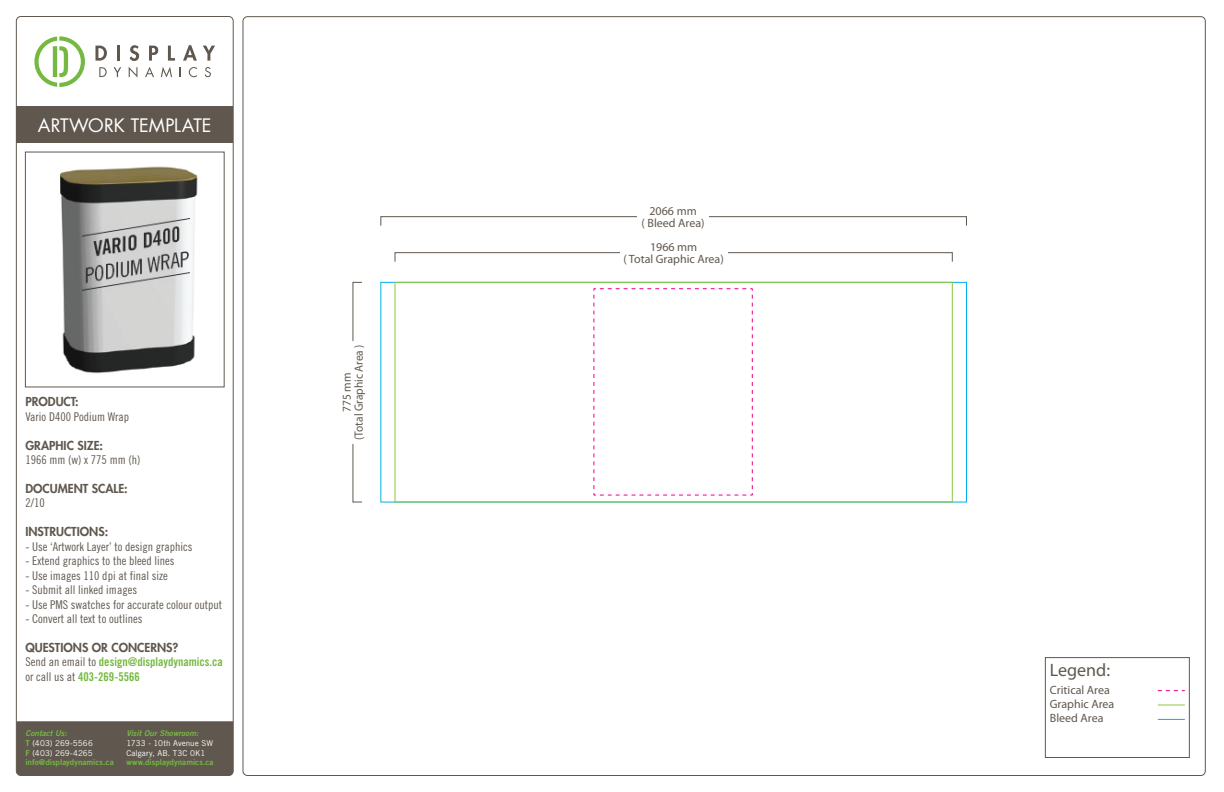
<style>
.page{position:relative;width:1224px;height:792px;background:#fff}
.page>*{position:absolute;margin:0;border:0;box-sizing:border-box;transform-origin:0 0}
.t1{font:18.1px "Futura";color:#fff}
.t2{font:18px "Myriad Pro";color:#60584e}
.t3{font:12px "Trade Gothic Cond Eighteen";color:#60584e}
.t4{font:12px/14.4px "Myriad Pro";color:#60584e;text-align:center}
.t5{font:800 12px "Futura";color:#60584e}
.t6{font:12px/14.5px "Trade Gothic Bold Cond Twenty";color:#76b942}
.t7{font:12px/12px "Myriad Pro";color:#60584e;text-align:center;scale:.95 1}
.t8{font:8px/9.6px "Trade Gothic LT Std";letter-spacing:.01em;color:#fff}
.t9{font:8px "Trade Gothic LT Std Bd 2";letter-spacing:.005em;color:#76b942}
.t10{font:8px "Trade Gothic LT Std Bd 2 Obl";letter-spacing:.01em;color:#76b942}
.s1{font-family:"Trade Gothic Cond Eighteen";color:#60584e}
.s2{font-family:"Trade Gothic LT Std Bd 2";color:#76b942}
</style>
<div class="page">
<div style="left:1045px;top:657px;width:144px;height:101px;border:1px solid #60584e"></div>
<svg style="left:1158px;top:690px;width:27px;height:1px"></svg>
<svg style="left:1158px;top:704px;width:27px;height:1px"></svg>
<svg style="left:1158px;top:719px;width:27px;height:1px"></svg>
<div style="left:395px;top:252px;width:558px;height:10px;border:1px solid #60584e"></div>
<div style="left:620px;top:235px;width:108px;height:36px;background:#fff"></div>
<div style="left:380px;top:216px;width:587px;height:10px;border:1px solid #60584e"></div>
<div style="left:637px;top:199px;width:72px;height:36px;background:#fff"></div>
<svg style="left:593px;top:288px;width:160px;height:208px"></svg>
<div style="left:395px;top:282px;width:558px;height:221px;border:1px solid #8bc63e"></div>
<img style="left:60px;top:166px;width:138px;height:208px">
<div style="left:18px;top:721px;width:214px;height:53px;background:#60584e"></div>
<svg style="left:95px;top:46px;width:12px;height:15px"></svg>
<hr style="left:117px;top:46px;width:3px;height:15px;background:#60584e">
<svg style="left:130px;top:45px;width:9px;height:16px"></svg>
<svg style="left:149px;top:46px;width:9px;height:15px"></svg>
<svg style="left:168px;top:46px;width:7px;height:15px"></svg>
<svg style="left:183px;top:45px;width:14px;height:16px"></svg>
<svg style="left:203px;top:46px;width:12px;height:15px"></svg>
<svg style="left:99px;top:67px;width:8px;height:10px"></svg>
<svg style="left:114px;top:67px;width:7px;height:10px"></svg>
<svg style="left:129px;top:67px;width:8px;height:11px"></svg>
<svg style="left:145px;top:67px;width:9px;height:10px"></svg>
<svg style="left:161px;top:67px;width:11px;height:10px"></svg>
<svg style="left:189px;top:67px;width:8px;height:10px"></svg>
<svg style="left:205px;top:67px;width:6px;height:10px"></svg>
<svg style="left:34px;top:36px;width:51px;height:51px"></svg>
<div style="left:16px;top:107px;width:217px;height:36px;background:#60584e"></div>
<div style="left:16px;top:16px;width:218px;height:760px;border:1px solid #60584e;border-radius:5px"></div>
<h1 class="t1" style="left:38px;top:113px;width:175px">ARTWORK TEMPLATE</h1>
<p class="t5" style="left:25px;top:394px;width:55px">PRODUCT:</p>
<p class="t3" style="left:25px;top:409px;width:105px">Vario D400 Podium Wrap</p>
<p class="t5" style="left:25px;top:437px;width:79px">GRAPHIC SIZE:</p>
<p class="t3" style="left:25px;top:453px;width:117px">1966 mm (w) x 775 mm (h)</p>
<p class="t5" style="left:25px;top:481px;width:104px">DOCUMENT SCALE:</p>
<p class="t3" style="left:25px;top:496px;width:21px">2/10</p>
<p class="t5" style="left:25px;top:524px;width:84px">INSTRUCTIONS:</p>
<p class="t3" style="left:25px;top:539px;width:169px">- Use ‘Artwork Layer’ to design graphics</p>
<p class="t3" style="left:25px;top:554px;width:151px">- Extend graphics to the bleed lines</p>
<p class="t3" style="left:25px;top:568px;width:144px">- Use images 110 dpi at final size</p>
<p class="t3" style="left:25px;top:583px;width:113px">- Submit all linked images</p>
<p class="t3" style="left:25px;top:597px;width:198px">- Use PMS swatches for accurate colour output</p>
<p class="t3" style="left:25px;top:612px;width:119px">- Convert all text to outlines</p>
<p class="t5" style="left:25px;top:640px;width:155px">QUESTIONS OR CONCERNS?</p>
<p class="t6" style="left:25px;top:655px;width:199px"><span class="s1">Send an email to</span> design@displaydynamics.ca <span class="s1">or call us at</span> 403-269-5566</p>
<p class="t10" style="left:25px;top:729px;width:43px">Contact Us:</p>
<p class="t8" style="left:25px;top:738px;width:69px"><span class="s2">T</span> (403) 269-5566<br><span class="s2">F</span> (403) 269-4265</p>
<p class="t9" style="left:25px;top:758px;width:90px">info@displaydynamics.ca</p>
<p class="t10" style="left:126px;top:729px;width:74px">Visit Our Showroom:</p>
<p class="t8" style="left:126px;top:738px;width:88px">1733 - 10th Avenue SW<br>Calgary, AB. T3C 0K1</p>
<p class="t9" style="left:126px;top:758px;width:89px">www.displaydynamics.ca</p>
<p class="t7" style="left:341px;top:440px;width:103px;rotate:-90deg">775 mm<br>(Total Graphic Area )</p>
<p class="t4" style="left:642px;top:205px;width:64px;line-height:12px">2066 mm<br>( Bleed Area)</p>
<p class="t4" style="left:624px;top:241px;width:102px;line-height:12px">1966 mm<br>( Total Graphic Area)</p>
<h2 class="t2" style="left:1050px;top:660px;width:62px">Legend:</h2>
<p class="t4" style="left:1050px;top:683px;width:66px;text-align:left">Critical Area<br>Graphic Area<br>Bleed Area</p>
</div>
